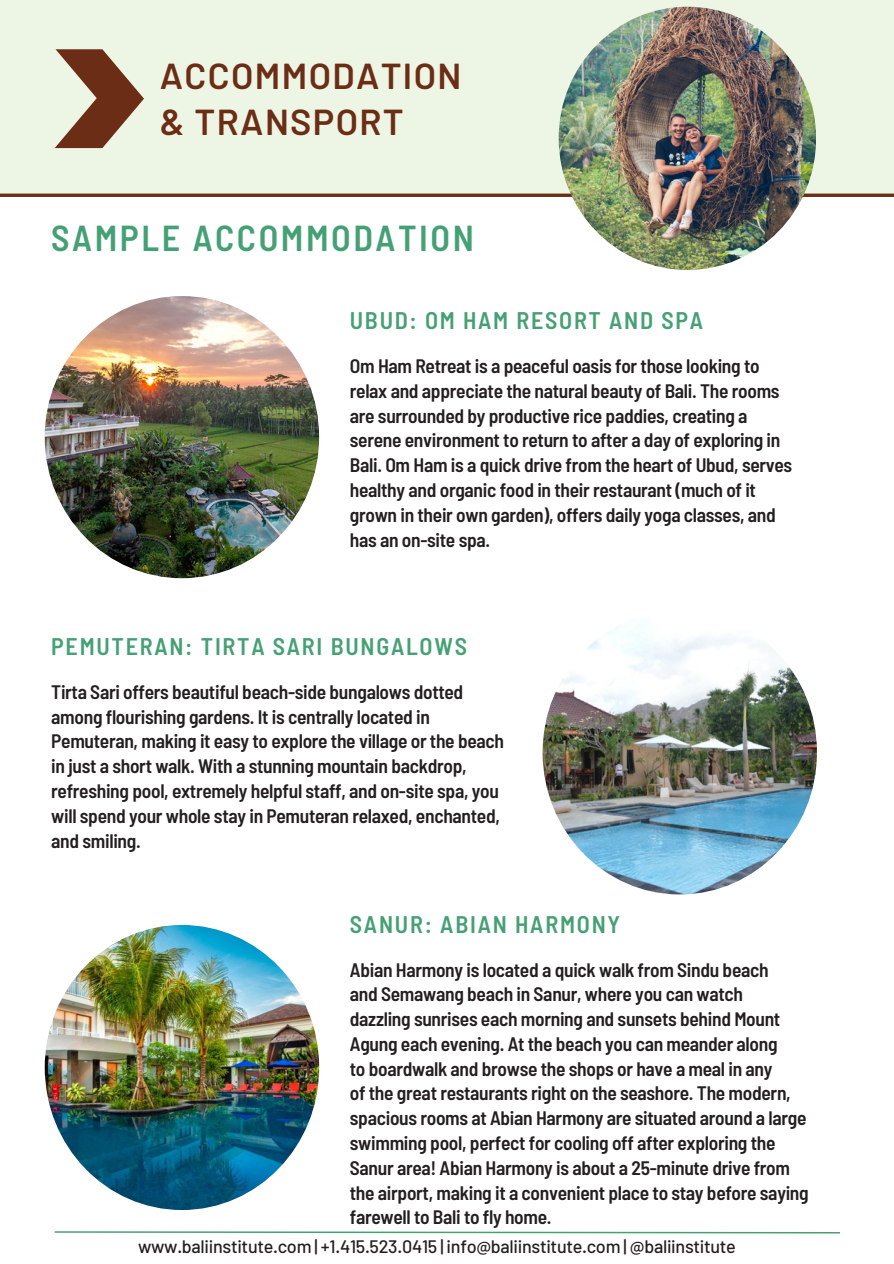
<style>
.page{position:relative;width:894px;height:1264px;background:#fff}
.page>*{position:absolute;margin:0;border:0;box-sizing:border-box;transform-origin:0 0}
.t1{font:600 36px/46.2px "Barlow";letter-spacing:.035em;color:#6b2d15}
.t2{font:600 semi-condensed 36px "Barlow";letter-spacing:.07em;color:#46a075}
.t3{font:600 semi-condensed 24px "Barlow";letter-spacing:.07em;color:#46a075}
.t4{font:600 semi-condensed 19.5px "Barlow";letter-spacing:-.015em;color:#231f20}
.t5{font:500 18px "Barlow";letter-spacing:-.015em;color:#231f20}
</style>
<div class="page">
<div style="left:0;top:0;width:893px;height:197px;background:#edf6e4"></div>
<svg style="left:0;top:193px;width:893px;height:4px;background:#7e4b34"></svg>
<img style="left:558px;top:7px;width:257px;height:263px;border-radius:50%">
<img style="left:45px;top:296px;width:274px;height:282px;border-radius:50%">
<img style="left:542px;top:610px;width:274px;height:284px;border-radius:50%">
<img style="left:45px;top:924px;width:274px;height:285px;border-radius:50%">
<svg style="left:55px;top:1231px;width:784px;height:2px;background:#84bfa3"></svg>
<svg style="left:55px;top:49px;width:89px;height:99px"></svg>
<p class="t1" style="left:160px;top:51px;width:303px">ACCOMMODATION &amp; TRANSPORT</p>
<p class="t2" style="left:51px;top:215px;width:424px">SAMPLE ACCOMMODATION</p>
<p class="t3" style="left:350px;top:305px;width:354px">UBUD: OM HAM RESORT AND SPA</p>
<p class="t4" style="left:350px;top:353px;width:411px">Om Ham Retreat is a peaceful oasis for those looking to</p>
<p class="t4" style="left:350px;top:378px;width:431px">relax and appreciate the natural beauty of Bali. The rooms</p>
<p class="t4" style="left:350px;top:403px;width:399px">are surrounded by productive rice paddies, creating a</p>
<p class="t4" style="left:350px;top:428px;width:432px">serene environment to return to after a day of exploring in</p>
<p class="t4" style="left:350px;top:452px;width:444px">Bali. Om Ham is a quick drive from the heart of Ubud, serves</p>
<p class="t4" style="left:350px;top:477px;width:407px">healthy and organic food in their restaurant (much of it</p>
<p class="t4" style="left:350px;top:502px;width:427px">grown in their own garden), offers daily yoga classes, and</p>
<p class="t4" style="left:350px;top:527px;width:142px">has an on-site spa.</p>
<p class="t3" style="left:51px;top:631px;width:417px">PEMUTERAN: TIRTA SARI BUNGALOWS</p>
<p class="t4" style="left:51px;top:679px;width:413px">Tirta Sari offers beautiful beach-side bungalows dotted</p>
<p class="t4" style="left:51px;top:704px;width:380px">among flourishing gardens. It is centrally located in</p>
<p class="t4" style="left:51px;top:729px;width:454px">Pemuteran, making it easy to explore the village or the beach</p>
<p class="t4" style="left:51px;top:753px;width:417px">in just a short walk. With a stunning mountain backdrop,</p>
<p class="t4" style="left:51px;top:778px;width:449px">refreshing pool, extremely helpful staff, and on-site spa, you</p>
<p class="t4" style="left:51px;top:803px;width:450px">will spend your whole stay in Pemuteran relaxed, enchanted,</p>
<p class="t4" style="left:51px;top:828px;width:91px">and smiling.</p>
<p class="t3" style="left:350px;top:908px;width:272px">SANUR: ABIAN HARMONY</p>
<p class="t4" style="left:350px;top:957px;width:420px">Abian Harmony is located a quick walk from Sindu beach</p>
<p class="t4" style="left:350px;top:981px;width:394px">and Semawang beach in Sanur, where you can watch</p>
<p class="t4" style="left:350px;top:1006px;width:432px">dazzling sunrises each morning and sunsets behind Mount</p>
<p class="t4" style="left:350px;top:1031px;width:429px">Agung each evening. At the beach you can meander along</p>
<p class="t4" style="left:350px;top:1056px;width:424px">to boardwalk and browse the shops or have a meal in any</p>
<p class="t4" style="left:350px;top:1080px;width:442px">of the great restaurants right on the seashore. The modern,</p>
<p class="t4" style="left:350px;top:1105px;width:458px">spacious rooms at Abian Harmony are situated around a large</p>
<p class="t4" style="left:350px;top:1130px;width:427px">swimming pool, perfect for cooling off after exploring the</p>
<p class="t4" style="left:350px;top:1155px;width:441px">Sanur area! Abian Harmony is about a 25-minute drive from</p>
<p class="t4" style="left:350px;top:1179px;width:460px">the airport, making it a convenient place to stay before saying</p>
<p class="t4" style="left:350px;top:1204px;width:203px">farewell to Bali to fly home.</p>
<p class="t5" style="left:138px;top:1234px;width:599px">www.baliinstitute.com | +1.415.523.0415 | info@baliinstitute.com | @baliinstitute</p>
</div>
